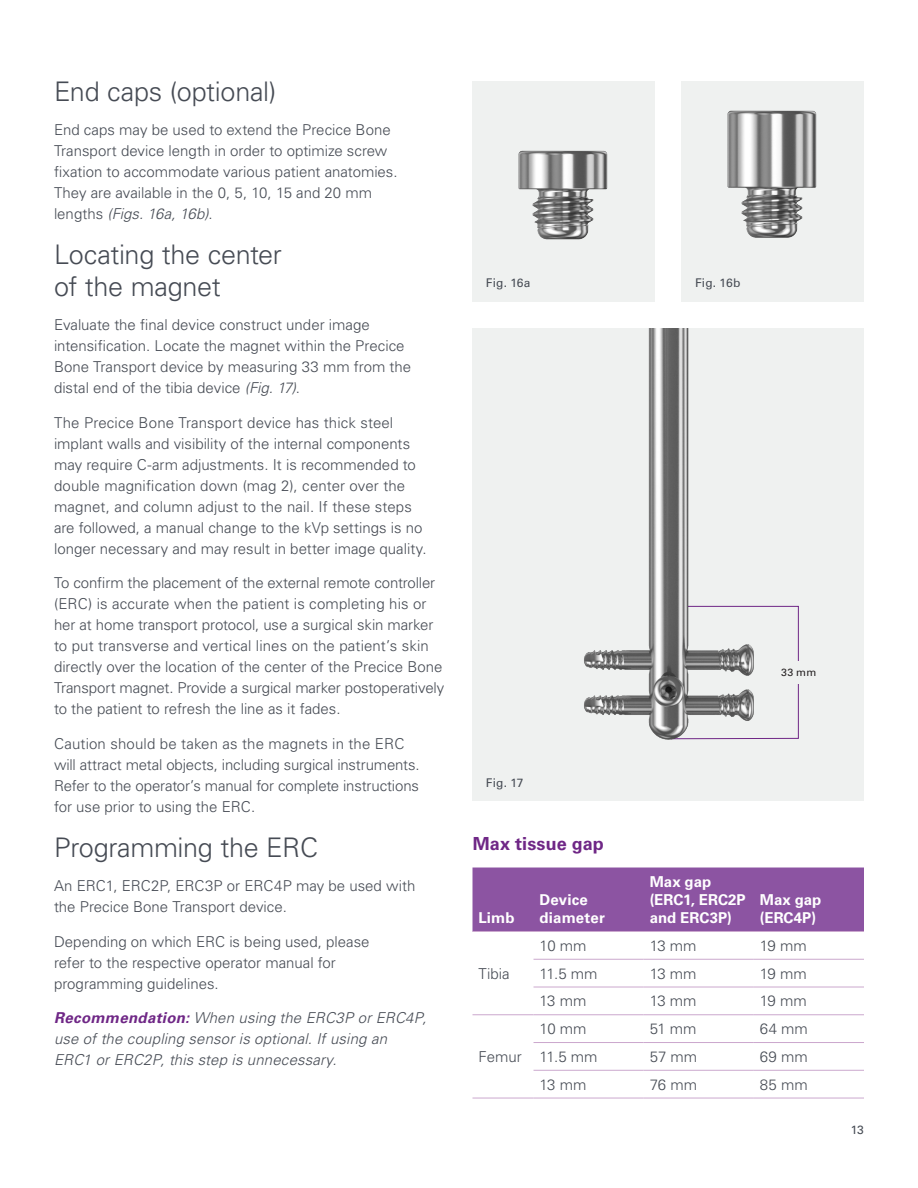
<style>
.page{position:relative;width:918px;height:1188px;background:#fff}
.page>*{position:absolute;margin:0;border:0;box-sizing:border-box;transform-origin:0 0}
.Subhead_Bold_15pt{font:300 27px/31.5px "Univers LT Std";letter-spacing:-.015em;color:#464b54}
.Subhead_Bold_12pt{font:700 18px "Univers LT Std";letter-spacing:.005em;color:#6f2786}
.Body_Copy_Light_10pt{font:300 15px/21px "Univers LT Std";color:#464b54}
.Body_Copy_Light_10pt-2{font:italic 300 15px/21px "Univers LT Std";letter-spacing:.01em;color:#464b54}
.Body_Copy_Bold_10pt{font:700 15px/18px "Univers LT Std";letter-spacing:.005em;color:#fff}
.Body_Copy_Light_10pt-3{font:12px "Univers LT Std";letter-spacing:.01em;color:#464b54}
.Caption_blue{font:10.5px "Univers LT Std";color:#231f20}
.s1{font-style:italic}
.s2{font-weight:700;color:#6f2786}
</style>
<div class="page">
<img style="left:472px;top:81px;width:183px;height:220px">
<img style="left:682px;top:81px;width:182px;height:220px">
<div style="left:472px;top:328px;width:392px;height:473px;background:#eff1f0"></div>
<svg style="left:760px;top:606px;width:39px;height:133px"></svg>
<div style="left:777px;top:661px;width:44px;height:23px;background:#eff1f0"></div>
<img style="left:584px;top:328px;width:176px;height:412px">
<div style="left:472px;top:868px;width:392px;height:63px;background:#8c54a2"></div>
<hr style="left:472px;top:931px;width:62px;height:1px;background:#cba8ce">
<hr style="left:534px;top:931px;width:110px;height:1px;background:#cba8ce">
<hr style="left:644px;top:931px;width:110px;height:1px;background:#cba8ce">
<hr style="left:754px;top:931px;width:110px;height:1px;background:#cba8ce">
<hr style="left:534px;top:959px;width:110px;height:1px;background:#cba8ce">
<hr style="left:644px;top:959px;width:110px;height:1px;background:#cba8ce">
<hr style="left:754px;top:959px;width:110px;height:1px;background:#cba8ce">
<hr style="left:534px;top:987px;width:110px;height:1px;background:#cba8ce">
<hr style="left:644px;top:987px;width:110px;height:1px;background:#cba8ce">
<hr style="left:754px;top:987px;width:110px;height:1px;background:#cba8ce">
<hr style="left:472px;top:1014px;width:62px;height:1px;background:#cba8ce">
<hr style="left:472px;top:1098px;width:62px;height:1px;background:#cba8ce">
<hr style="left:534px;top:1014px;width:110px;height:1px;background:#cba8ce">
<hr style="left:644px;top:1014px;width:110px;height:1px;background:#cba8ce">
<hr style="left:754px;top:1014px;width:110px;height:1px;background:#cba8ce">
<hr style="left:534px;top:1042px;width:110px;height:1px;background:#cba8ce">
<hr style="left:644px;top:1042px;width:110px;height:1px;background:#cba8ce">
<hr style="left:754px;top:1042px;width:110px;height:1px;background:#cba8ce">
<hr style="left:534px;top:1070px;width:110px;height:1px;background:#cba8ce">
<hr style="left:644px;top:1070px;width:110px;height:1px;background:#cba8ce">
<hr style="left:754px;top:1070px;width:110px;height:1px;background:#cba8ce">
<hr style="left:534px;top:1098px;width:110px;height:1px;background:#cba8ce">
<hr style="left:644px;top:1098px;width:110px;height:1px;background:#cba8ce">
<hr style="left:754px;top:1098px;width:110px;height:1px;background:#cba8ce">
<p class="Subhead_Bold_15pt" style="left:54px;top:75px;width:224px">End caps (optional)</p>
<p class="Body_Copy_Light_10pt" style="left:54px;top:119px;width:345px">End caps may be used to extend the Precice Bone Transport device length in order to optimize screw fixation to accommodate various patient anatomies.<br>They are available in the 0, 5, 10, 15 and 20 mm lengths <span class="s1">(Figs. 16a, 16b)</span>.</p>
<p class="Subhead_Bold_15pt" style="left:54px;top:239px;width:229px">Locating the center of the magnet</p>
<p class="Body_Copy_Light_10pt" style="left:54px;top:314px;width:359px">Evaluate the final device construct under image intensification. Locate the magnet within the Precice Bone Transport device by measuring 33 mm from the distal end of the tibia device <span class="s1">(Fig. 17)</span>.</p>
<p class="Body_Copy_Light_10pt" style="left:54px;top:412px;width:374px">The Precice Bone Transport device has thick steel implant walls and visibility of the internal components may require C-arm adjustments. It is recommended to double magnification down (mag 2), center over the magnet, and column adjust to the nail. If these steps are followed, a manual change to the kVp settings is no longer necessary and may result in better image quality.</p>
<p class="Body_Copy_Light_10pt" style="left:54px;top:572px;width:392px">To confirm the placement of the external remote controller (ERC) is accurate when the patient is completing his or her at home transport protocol, use a surgical skin marker to put transverse and vertical lines on the patient’s skin directly over the location of the center of the Precice Bone Transport magnet. Provide a surgical marker postoperatively to the patient to refresh the line as it fades.</p>
<p class="Body_Copy_Light_10pt" style="left:54px;top:733px;width:367px">Caution should be taken as the magnets in the ERC will attract metal objects, including surgical instruments.<br>Refer to the operator’s manual for complete instructions for use prior to using the ERC.</p>
<p class="Subhead_Bold_15pt" style="left:54px;top:831px;width:266px">Programming the ERC</p>
<p class="Body_Copy_Light_10pt" style="left:54px;top:875px;width:363px">An ERC1, ERC2P, ERC3P or ERC4P may be used with the Precice Bone Transport device.</p>
<p class="Body_Copy_Light_10pt" style="left:54px;top:931px;width:317px">Depending on which ERC is being used, please refer to the respective operator manual for programming guidelines.</p>
<p class="Body_Copy_Light_10pt-2" style="left:54px;top:1007px;width:374px"><span class="s2">Recommendation:</span> When using the ERC3P or ERC4P, use of the coupling sensor is optional. If using an<br>ERC1 or ERC2P, this step is unnecessary.</p>
<p class="Body_Copy_Light_10pt-3" style="left:486px;top:276px;width:46px">Fig. 16a</p>
<p class="Body_Copy_Light_10pt-3" style="left:695px;top:276px;width:47px">Fig. 16b</p>
<p class="Body_Copy_Light_10pt-3" style="left:486px;top:775px;width:39px">Fig. 17</p>
<p class="Subhead_Bold_12pt" style="left:473px;top:833px;width:133px">Max tissue gap</p>
<p class="Body_Copy_Bold_10pt" style="left:478px;top:909px;width:38px">Limb</p>
<p class="Body_Copy_Bold_10pt" style="left:540px;top:891px;width:67px">Device diameter</p>
<p class="Caption_blue" style="left:781px;top:666px;width:36px">33 mm</p>
<p class="Body_Copy_Bold_10pt" style="left:650px;top:873px;width:98px">Max gap (ERC1, ERC2P and ERC3P)</p>
<p class="Body_Copy_Bold_10pt" style="left:760px;top:891px;width:63px">Max gap (ERC4P)</p>
<p class="Body_Copy_Light_10pt" style="left:478px;top:963px;width:33px">Tibia</p>
<p class="Body_Copy_Light_10pt" style="left:478px;top:1046px;width:45px">Femur</p>
<p class="Body_Copy_Light_10pt" style="left:540px;top:935px;width:48px">10 mm</p>
<p class="Body_Copy_Light_10pt" style="left:650px;top:935px;width:48px">13 mm</p>
<p class="Body_Copy_Light_10pt" style="left:760px;top:935px;width:48px">19 mm</p>
<p class="Body_Copy_Light_10pt" style="left:540px;top:963px;width:60px">11.5 mm</p>
<p class="Body_Copy_Light_10pt" style="left:650px;top:963px;width:48px">13 mm</p>
<p class="Body_Copy_Light_10pt" style="left:760px;top:963px;width:48px">19 mm</p>
<p class="Body_Copy_Light_10pt" style="left:540px;top:991px;width:48px">13 mm</p>
<p class="Body_Copy_Light_10pt" style="left:650px;top:991px;width:48px">13 mm</p>
<p class="Body_Copy_Light_10pt" style="left:760px;top:991px;width:48px">19 mm</p>
<p class="Body_Copy_Light_10pt" style="left:540px;top:1018px;width:48px">10 mm</p>
<p class="Body_Copy_Light_10pt" style="left:650px;top:1018px;width:48px">51 mm</p>
<p class="Body_Copy_Light_10pt" style="left:760px;top:1018px;width:50px">64 mm</p>
<p class="Body_Copy_Light_10pt" style="left:540px;top:1046px;width:60px">11.5 mm</p>
<p class="Body_Copy_Light_10pt" style="left:650px;top:1046px;width:49px">57 mm</p>
<p class="Body_Copy_Light_10pt" style="left:760px;top:1046px;width:49px">69 mm</p>
<p class="Body_Copy_Light_10pt" style="left:540px;top:1074px;width:48px">13 mm</p>
<p class="Body_Copy_Light_10pt" style="left:650px;top:1074px;width:49px">76 mm</p>
<p class="Body_Copy_Light_10pt" style="left:760px;top:1074px;width:49px">85 mm</p>
<p class="Body_Copy_Light_10pt-3" style="left:851px;top:1123px;width:15px">13</p>
</div>
